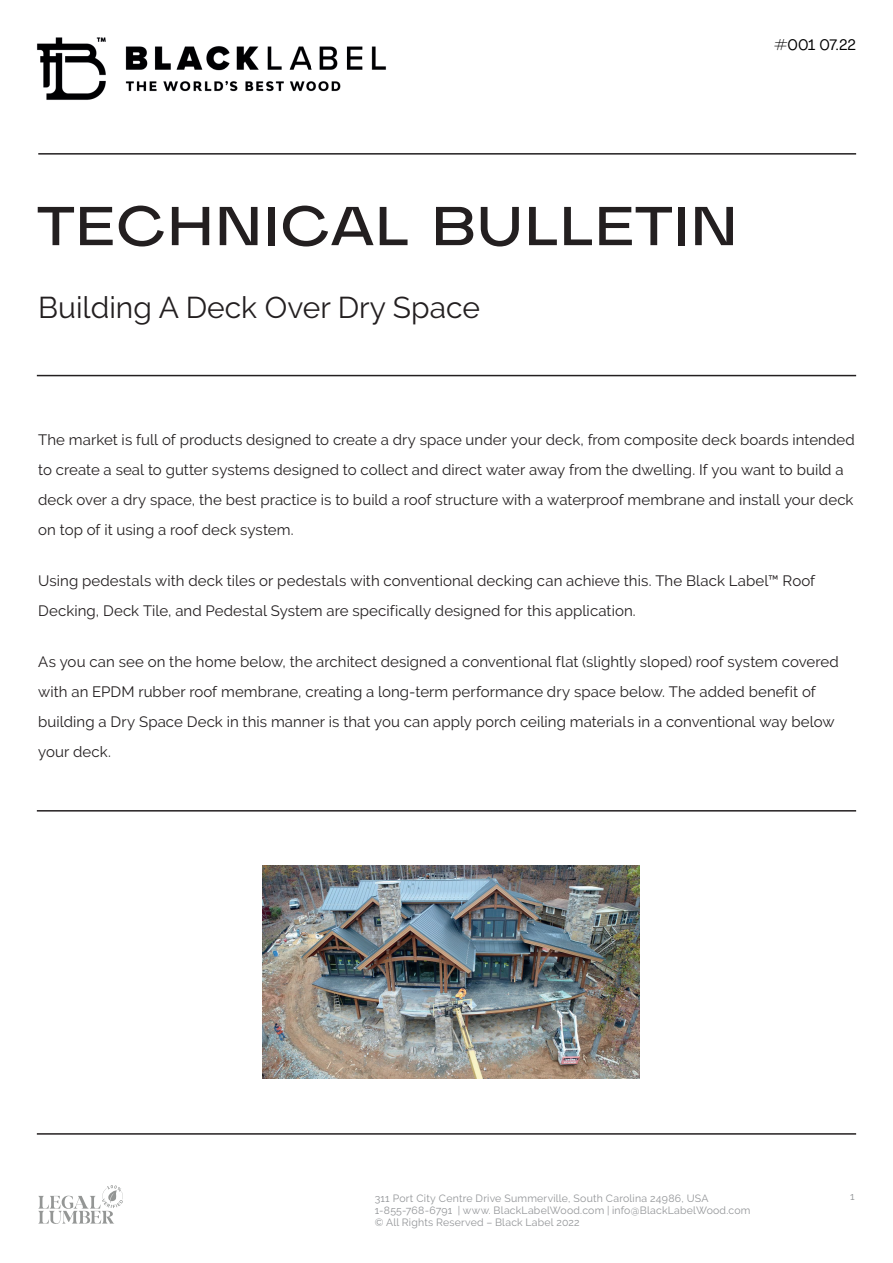
<style>
.page{position:relative;width:893px;height:1263px;background:#fff}
.page>*{position:absolute;margin:0;border:0;box-sizing:border-box;transform-origin:0 0}
.t1{font:54px "Agrandir Wide Medium D4";letter-spacing:-.03em;color:#231f20}
.t2{font:30px "Raleway";color:#231f20}
.t3{font:15px/30px "Raleway";letter-spacing:.005em;color:#231f20}
.t4{font:15px "Agrandir";letter-spacing:-.015em;color:#000}
.t5{font:10.5px/12px "Raleway";letter-spacing:.02em;color:#939598}
</style>
<div class="page">
<hr style="left:38px;top:153px;width:818px;height:2px;background:#231f20">
<img style="left:37px;top:37px;width:349px;height:63px">
<svg style="left:38px;top:1185px;width:85px;height:39px"></svg>
<hr style="left:37px;top:375px;width:819px;height:1px;background:#231f20">
<hr style="left:37px;top:810px;width:819px;height:1px;background:#231f20">
<hr style="left:37px;top:1133px;width:819px;height:2px;background:#231f20">
<img style="left:262px;top:866px;width:378px;height:212px">
<p class="t4" style="left:774px;top:35px;width:84px">#001 07.22</p>
<h1 class="t1" style="left:36px;top:190px;width:704px">TECHNICAL BULLETIN</h1>
<h2 class="t2" style="left:38px;top:290px;width:443px">Building A Deck Over Dry Space</h2>
<p class="t3" style="left:38px;top:424px;width:818px">The market is full of products designed to create a dry space under your deck, from composite deck boards intended to create a seal to gutter systems designed to collect and direct water away from the dwelling. If you want to build a deck over a dry space, the best practice is to build a roof structure with a waterproof membrane and install your deck on top of it using a roof deck system.</p>
<p class="t3" style="left:38px;top:566px;width:778px">Using pedestals with deck tiles or pedestals with conventional decking can achieve this. The Black Label™ Roof<br>Decking, Deck Tile, and Pedestal System are specifically designed for this application.</p>
<p class="t3" style="left:38px;top:647px;width:802px">As you can see on the home below, the architect designed a conventional flat (slightly sloped) roof system covered with an EPDM rubber roof membrane, creating a long-term performance dry space below. The added benefit of building a Dry Space Deck in this manner is that you can apply porch ceiling materials in a conventional way below your deck.</p>
<p class="t5" style="left:375px;top:1192px;width:335px">311 Port City Centre Drive Summerville, South Carolina 24986, USA</p>
<p class="t5" style="left:850px;top:1190px;width:6px">1</p>
<p class="t5" style="left:375px;top:1204px;width:377px">1-855-768-6791 | www. BlackLabelWood.com | info@BlackLabelWood.com © All Rights Reserved – Black Label 2022</p>
</div>
